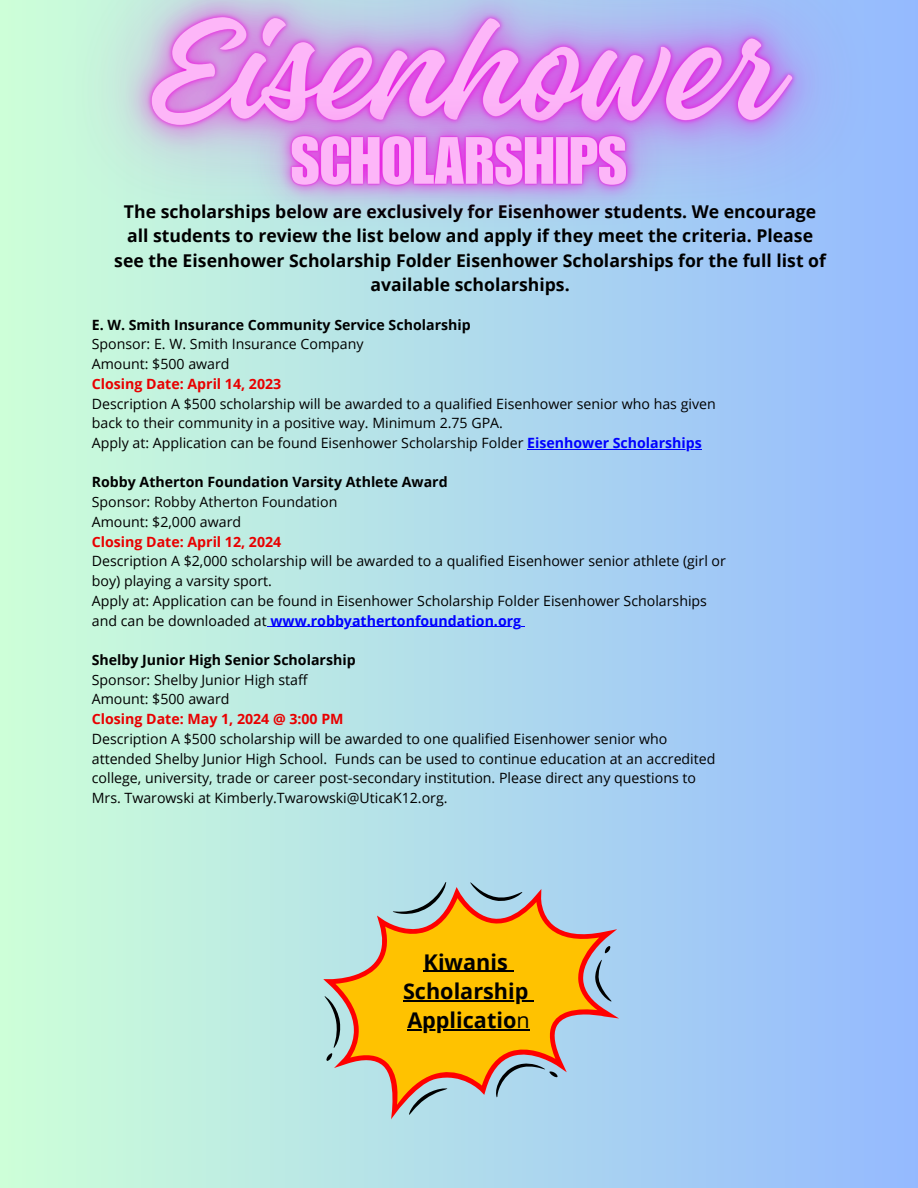
<style>
.page{position:relative;width:918px;height:1188px;background:#fff}
.page>*{position:absolute;margin:0;border:0;box-sizing:border-box;transform-origin:0 0}
.t1{font:700 21.6px/29.2px "Open Sans";color:#000;text-align:center}
.t2{font:700 17.7px/24.5px "Open Sans";color:#000;text-align:center}
.t3{font:14.1px/19.6px "Open Sans";color:#000}
.t4{font:700 14.1px "Open Sans";color:#000}
.t5{font:700 14.1px "Open Sans";color:#e80000}
.s1{font-weight:700;color:#00f}
.s2{font-weight:400}
</style>
<div class="page">
<div style="left:0;top:0;width:918px;height:1188px;background:linear-gradient(to right,#cdffd8,#94b9ff)"></div>
<img style="left:0;top:0;width:918px;height:361px">
<img style="left:213px;top:59px;width:492px;height:221px">
<hr style="left:527px;top:449px;width:175px;height:1px;background:#00f">
<hr style="left:267px;top:626px;width:254px;height:1px;background:#00f">
<svg style="left:295px;top:847px;width:357px;height:287px;background:#afdbec"></svg>
<svg style="left:316px;top:863px;width:314px;height:256px;background:#cec083"></svg>
<hr style="left:424px;top:971px;width:84px;height:1px;background:#000">
<hr style="left:403px;top:1000px;width:125px;height:1px;background:#000">
<hr style="left:407px;top:1029px;width:109px;height:1px;background:#000">
<svg style="left:516px;top:1029px;width:14px;height:1px"></svg>
<p class="t2" style="left:114px;top:199px;width:713px">The scholarships below are exclusively for Eisenhower students. We encourage all students to review the list below and apply if they meet the criteria. Please see the Eisenhower Scholarship Folder Eisenhower Scholarships for the full list of available scholarships.</p>
<p class="t4" style="left:92px;top:315px;width:380px">E. W. Smith Insurance Community Service Scholarship</p>
<p class="t3" style="left:92px;top:334px;width:273px">Sponsor: E. W. Smith Insurance Company<br>Amount: $500 award</p>
<p class="t5" style="left:92px;top:374px;width:191px">Closing Date: April 14, 2023</p>
<p class="t3" style="left:92px;top:393px;width:625px">Description A $500 scholarship will be awarded to a qualified Eisenhower senior who has given back to their community in a positive way. Minimum 2.75 GPA.<br>Apply at: Application can be found Eisenhower Scholarship Folder <span class="s1">Eisenhower Scholarships</span></p>
<p class="t4" style="left:92px;top:472px;width:357px">Robby Atherton Foundation Varsity Athlete Award</p>
<p class="t3" style="left:92px;top:492px;width:247px">Sponsor: Robby Atherton Foundation<br>Amount: $2,000 award</p>
<p class="t5" style="left:92px;top:532px;width:191px">Closing Date: April 12, 2024</p>
<p class="t3" style="left:92px;top:551px;width:636px">Description A $2,000 scholarship will be awarded to a qualified Eisenhower senior athlete (girl or boy) playing a varsity sport.<br>Apply at: Application can be found in Eisenhower Scholarship Folder Eisenhower Scholarships and can be downloaded at <span class="s1">www.robbyathertonfoundation.org</span></p>
<p class="t4" style="left:92px;top:650px;width:265px">Shelby Junior High Senior Scholarship</p>
<p class="t3" style="left:92px;top:669px;width:217px">Sponsor: Shelby Junior High staff<br>Amount: $500 award</p>
<p class="t5" style="left:92px;top:709px;width:253px">Closing Date: May 1, 2024 @ 3:00 PM</p>
<p class="t3" style="left:92px;top:729px;width:625px">Description A $500 scholarship will be awarded to one qualified Eisenhower senior who attended Shelby Junior High School. Funds can be used to continue education at an accredited college, university, trade or career post-secondary institution. Please direct any questions to Mrs. Twarowski at Kimberly.Twarowski@UticaK12.org.</p>
<h1 class="t1" style="left:403px;top:947px;width:128px">Kiwanis<br>Scholarship<br>Applicatio<span class="s2">n</span></h1>
</div>
